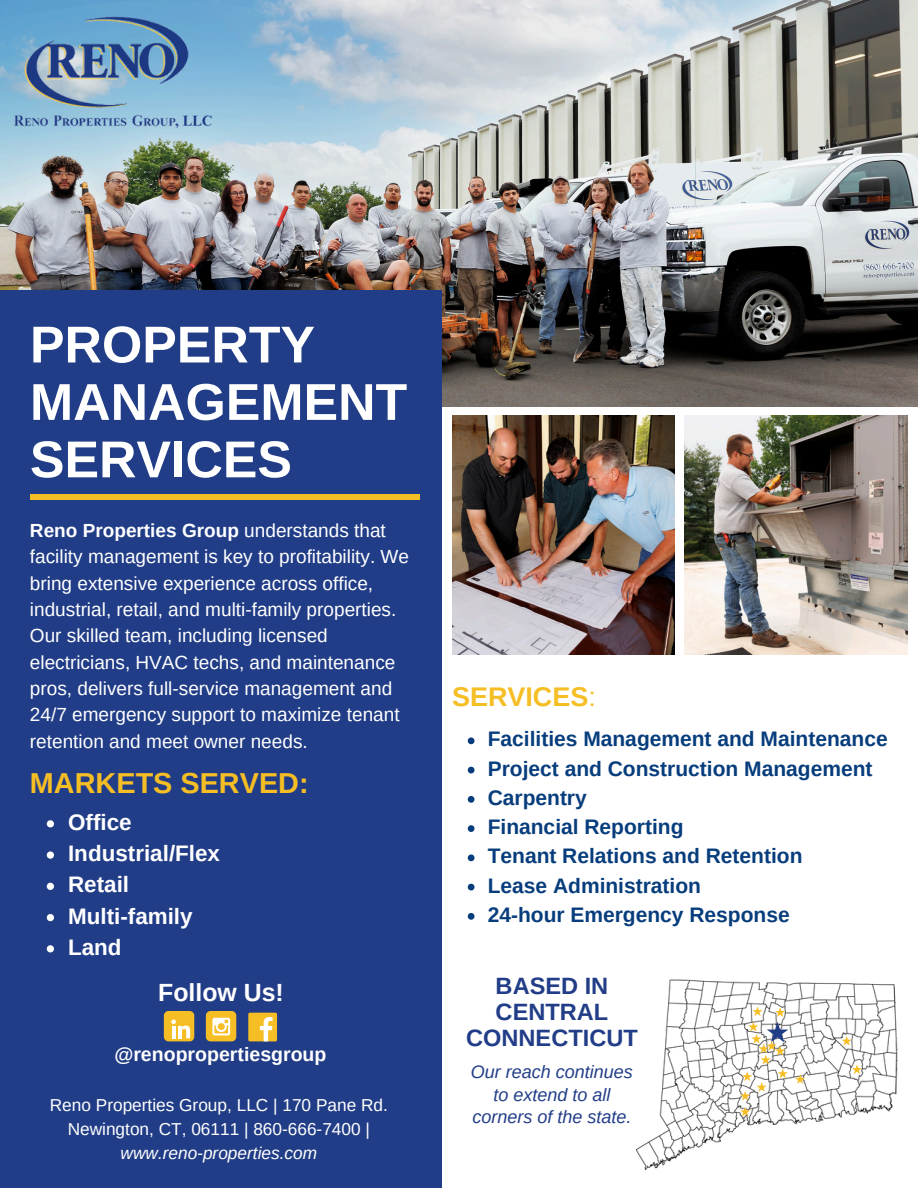
<style>
.page{position:relative;width:918px;height:1188px;background:#fff}
.page>*{position:absolute;margin:0;border:0;box-sizing:border-box;transform-origin:0 0}
.t1{font:700 51.9px/57.4px "Arimo";color:#fff}
.t2{font:700 28.8px "Arimo";color:#f6be25}
.t3{font:700 27px "Arimo";color:#f6be25}
.t4{font:700 24.9px "Arimo";color:#fff}
.t5{font:700 23.55px/25.8px "Arimo";color:#213d87;text-align:center}
.t6{font:700 22.5px "Arimo";color:#fff}
.t7{font:700 21px "Arimo";color:#073d7c}
.t8{font:700 19.5px "Arimo";color:#fff}
.t9{font:19.05px/26.2px "Arimo";color:#fff}
.t10{font:italic 18px/22.5px "Arimo";color:#213d87;text-align:center}
.t11{font:17.25px/23.7px "Arimo";color:#fff;text-align:center}
.s1{font-weight:700}
.s2{font-style:italic}
.s3{font-weight:400}
</style>
<div class="page">
<img style="left:0;top:0;width:918px;height:406px">
<div style="left:0;top:290px;width:442px;height:898px;background:#213d87"></div>
<img style="left:452px;top:416px;width:223px;height:238px">
<div style="left:30px;top:495px;width:389px;height:5px;background:#f6be25"></div>
<img style="left:635px;top:979px;width:263px;height:191px">
<svg style="left:842px;top:1036px;width:10px;height:10px"></svg>
<svg style="left:852px;top:1064px;width:10px;height:10px"></svg>
<svg style="left:795px;top:1074px;width:10px;height:10px"></svg>
<svg style="left:740px;top:1107px;width:10px;height:9px"></svg>
<svg style="left:740px;top:1006px;width:48px;height:95px"></svg>
<div style="left:248px;top:1013px;width:29px;height:28px;background:#f6be25;border-radius:2px"></div>
<svg style="left:260px;top:1017px;width:13px;height:24px"></svg>
<div style="left:206px;top:1011px;width:30px;height:30px;background:#f6be25;border-radius:5px"></div>
<svg style="left:212px;top:1018px;width:18px;height:17px"></svg>
<div style="left:164px;top:1011px;width:30px;height:30px;background:#f6be25;border-radius:5px"></div>
<svg style="left:171px;top:1020px;width:19px;height:18px"></svg>
<img style="left:684px;top:416px;width:223px;height:238px">
<img style="left:0;top:0;width:224px;height:179px">
<svg style="left:47px;top:820px;width:7px;height:7px"></svg>
<svg style="left:47px;top:851px;width:7px;height:8px"></svg>
<svg style="left:47px;top:883px;width:7px;height:7px"></svg>
<svg style="left:47px;top:914px;width:7px;height:7px"></svg>
<svg style="left:47px;top:945px;width:7px;height:7px"></svg>
<svg style="left:468px;top:737px;width:7px;height:7px"></svg>
<svg style="left:468px;top:767px;width:7px;height:6px"></svg>
<svg style="left:468px;top:796px;width:7px;height:7px"></svg>
<svg style="left:468px;top:825px;width:7px;height:7px"></svg>
<svg style="left:468px;top:854px;width:7px;height:7px"></svg>
<svg style="left:468px;top:884px;width:7px;height:6px"></svg>
<svg style="left:468px;top:913px;width:7px;height:7px"></svg>
<h2 class="t1" style="left:30px;top:316px;width:379px">PROPERTY<br>MANAGEMENT<br>SERVICES</h2>
<p class="t9" style="left:30px;top:517px;width:381px"><span class="s1">Reno Properties Group</span> understands that facility management is key to profitability. We bring extensive experience across office, industrial, retail, and multi-family properties.<br>Our skilled team, including licensed electricians, HVAC techs, and maintenance pros, delivers full-service management and 24/7 emergency support to maximize tenant retention and meet owner needs.</p>
<p class="t2" style="left:30px;top:766px;width:280px">MARKETS SERVED:</p>
<p class="t6" style="left:68px;top:809px;width:65px">Office</p>
<p class="t6" style="left:68px;top:841px;width:154px">Industrial/Flex</p>
<p class="t6" style="left:68px;top:872px;width:63px">Retail</p>
<h6 class="t6" style="left:68px;top:903px;width:126px">Multi-family</h6>
<p class="t6" style="left:68px;top:935px;width:55px">Land</p>
<h1 class="t4" style="left:158px;top:979px;width:127px">Follow Us!</h1>
<p class="t8" style="left:114px;top:1043px;width:214px">@renopropertiesgroup</p>
<p class="t11" style="left:50px;top:1094px;width:340px">Reno Properties Group, LLC | 170 Pane Rd.<br>Newington, CT, 06111 | 860-666-7400 | <span class="s2">www.reno-properties.com</span></p>
<p class="t3" style="left:452px;top:682px;width:145px">SERVICES<span class="s3">:</span></p>
<p class="t7" style="left:488px;top:727px;width:402px">Facilities Management and Maintenance</p>
<p class="t7" style="left:488px;top:757px;width:386px">Project and Construction Management</p>
<p class="t7" style="left:488px;top:786px;width:101px">Carpentry</p>
<h3 class="t7" style="left:488px;top:815px;width:197px">Financial Reporting</h3>
<p class="t7" style="left:488px;top:844px;width:316px">Tenant Relations and Retention</p>
<p class="t7" style="left:488px;top:874px;width:215px">Lease Administration</p>
<p class="t7" style="left:488px;top:903px;width:304px">24-hour Emergency Response</p>
<p class="t5" style="left:466px;top:973px;width:173px">BASED IN<br>CENTRAL<br>CONNECTICUT</p>
<p class="t10" style="left:471px;top:1061px;width:163px">Our reach continues to extend to all corners of the state.</p>
</div>
